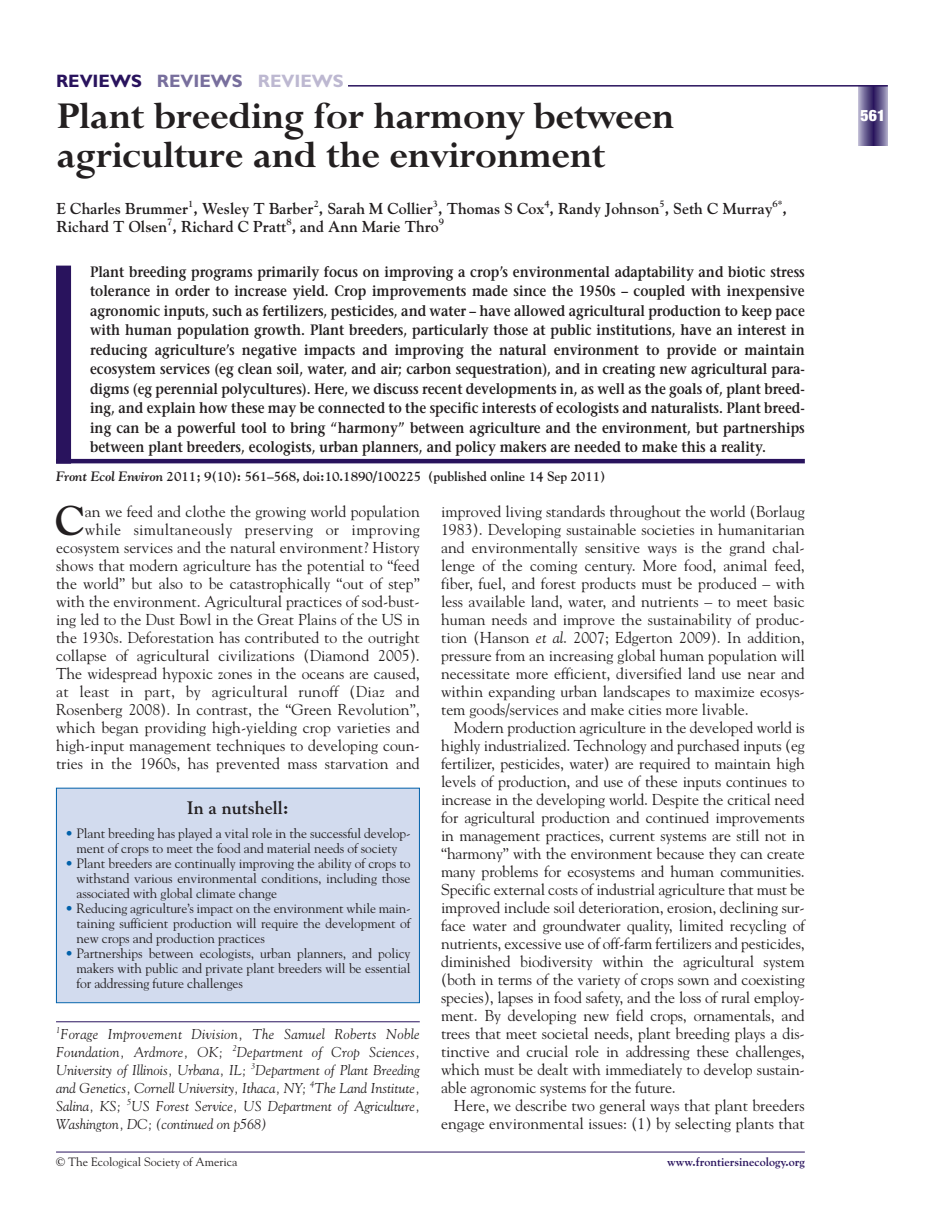
<style>
.page{position:relative;width:946px;height:1218px;background:#fff}
.page>*{position:absolute;margin:0;border:0;box-sizing:border-box;transform-origin:0 0}
.t1{font:700 42px/39px "Lapidary 333 BT";letter-spacing:-.005em;color:#231f20}
.t2{font:700 41.4px "Goudy";color:#231f20}
.t3{font:700 18px "Gill Sans";color:#29135d}
.t4{font:700 18px "Goudy";color:#231f20}
.t5{font:15.75px/18px "Goudy";color:#231f20;text-align:right}
.t6{font:700 15.75px "Goudy";color:#231f20}
.t7{font:900 condensed 15.75px "Helvetica Neue";color:#fff}
.t8{font:600 15px/19.5px "Stone Serif";color:#231f20;text-align:justify;scale:.88 1}
.t9{font:italic 14.25px/18px "Goudy";color:#231f20}
.t10{font:italic 14.25px/18px "Goudy";letter-spacing:.02em;color:#231f20}
.t11{font:13.5px/15px "Goudy";letter-spacing:-.01em;color:#231f20;text-align:justify}
.t12{font:700 13.5px "Goudy";letter-spacing:-.005em;color:#231f20}
.t13{font:12px "Goudy";color:#231f20}
.t14{font:700 12px "Goudy";color:#29135d}
.t15{font:700 9.45px "Goudy";color:#231f20}
.t16{font:italic 8.55px "Goudy";color:#231f20}
.s1{color:#786f9d}
.s2{color:#bdb8d1}
.s3{font-style:italic}
.s4{color:#0161aa}
</style>
<div class="page">
<svg style="left:858px;top:87px;width:29px;height:58px;background:#695e90"></svg>
<hr style="left:56px;top:85px;width:831px;height:2px;background:#29135d">
<hr style="left:56px;top:1151px;width:748px;height:1px;background:#29135d">
<div style="left:56px;top:61px;width:291px;height:30px;background:#fff"></div>
<div style="left:56px;top:266px;width:15px;height:198px;background:#29135d"></div>
<hr style="left:56px;top:459px;width:748px;height:4px;background:#29135d">
<div style="left:57px;top:788px;width:362px;height:214px;background:#d2dbee"></div>
<div style="left:56px;top:788px;width:364px;height:215px;border:1px solid #0161aa"></div>
<hr style="left:56px;top:1021px;width:364px;height:1px;background:#29135d">
<p class="t3" style="left:56px;top:74px;width:289px">REVIEWS <span class="s1">REVIEWS</span> <span class="s2">REVIEWS</span></p>
<h1 class="t1" style="left:56px;top:102px;width:619px">Plant breeding for harmony between agriculture and the environment</h1>
<p class="t6" style="left:56px;top:202px;width:717px">E Charles Brummer , Wesley T Barber , Sarah M Collier , Thomas S Cox , Randy Johnson , Seth C Murray</p>
<p class="t15" style="left:188px;top:200px;width:7px">1</p>
<p class="t15" style="left:313px;top:200px;width:7px">2</p>
<p class="t15" style="left:433px;top:200px;width:7px">3</p>
<p class="t15" style="left:544px;top:200px;width:7px">4</p>
<p class="t15" style="left:659px;top:200px;width:7px">5</p>
<p class="t15" style="left:772px;top:200px;width:11px">6*</p>
<p class="t6" style="left:782px;top:202px;width:6px">,</p>
<p class="t15" style="left:167px;top:218px;width:7px">7</p>
<p class="t15" style="left:286px;top:218px;width:7px">8</p>
<p class="t15" style="left:439px;top:218px;width:7px">9</p>
<p class="t6" style="left:56px;top:220px;width:384px">Richard T Olsen , Richard C Pratt , and Ann Marie Thro</p>
<p class="t8" style="left:90px;top:263px;width:813px">Plant breeding programs primarily focus on improving a crop’s environmental adaptability and biotic stress tolerance in order to increase yield. Crop improvements made since the 1950s – coupled with inexpensive agronomic inputs, such as fertilizers, pesticides, and water – have allowed agricultural production to keep pace with human population growth. Plant breeders, particularly those at public institutions, have an interest in reducing agriculture’s negative impacts and improving the natural environment to provide or maintain ecosystem services (eg clean soil, water, and air; carbon sequestration), and in creating new agricultural para&shy;digms (eg perennial polycultures). Here, we discuss recent developments in, as well as the goals of, plant breed&shy;ing, and explain how these may be connected to the specific interests of ecologists and naturalists. Plant breed&shy;ing can be a powerful tool to bring “harmony” between agriculture and the environment, but partnerships between plant breeders, ecologists, urban planners, and policy makers are needed to make this a reality.</p>
<p class="t12" style="left:56px;top:471px;width:551px"><span class="s3">Front Ecol Environ</span> 2011; 9(10): 561–568, doi:10.1890/100225 (published online 14 Sep 2011)</p>
<p class="t5" style="left:56px;top:504px;width:365px">an we feed and clothe the growing world population while simultaneously preserving or improving ecosystem services and the natural environment? History shows that modern agriculture has the potential to “feed the world” but also to be catastrophically “out of step” with the environment. Agricultural practices of sod-bust&shy;ing led to the Dust Bowl in the Great Plains of the US in the 1930s. Deforestation has contributed to the outright collapse of agricultural civilizations (Diamond 2005).<br>The widespread hypoxic zones in the oceans are caused, at least in part, by agricultural runoff (Diaz and Rosenberg 2008). In contrast, the “Green Revolution”, which began providing high-yielding crop varieties and high-input management techniques to developing coun&shy;tries in the 1960s, has prevented mass starvation and</p>
<p class="t5" style="left:441px;top:504px;width:365px;text-align:justify">improved living standards throughout the world (Borlaug 1983). Developing sustainable societies in humanitarian and environmentally sensitive ways is the grand chal&shy;lenge of the coming century. More food, animal feed, fiber, fuel, and forest products must be produced – with less available land, water, and nutrients – to meet basic human needs and improve the sustainability of produc&shy;tion (Hanson <span class="s3">et al</span>. 2007; Edgerton 2009). In addition, pressure from an increasing global human population will necessitate more efficient, diversified land use near and within expanding urban landscapes to maximize ecosys&shy;tem goods/services and make cities more livable.</p>
<h2 class="t2" style="left:55px;top:504px;width:31px">C</h2>
<p class="t5" style="left:441px;top:720px;width:365px;text-align:justify;text-indent:13px">Modern production agriculture in the developed world is highly industrialized. Technology and purchased inputs (eg fertilizer, pesticides, water) are required to maintain high levels of production, and use of these inputs continues to increase in the developing world. Despite the critical need for agricultural production and continued improvements in management practices, current systems are still not in “harmony” with the environment because they can create many problems for ecosystems and human communities.<br>Specific external costs of industrial agriculture that must be improved include soil deterioration, erosion, declining sur&shy;face water and groundwater quality, limited recycling of nutrients, excessive use of off-farm fertilizers and pesticides, diminished biodiversity within the agricultural system (both in terms of the variety of crops sown and coexisting species), lapses in food safety, and the loss of rural employ&shy;ment. By developing new field crops, ornamentals, and trees that meet societal needs, plant breeding plays a dis&shy;tinctive and crucial role in addressing these challenges, which must be dealt with immediately to develop sustain&shy;able agronomic systems for the future.</p>
<p class="t5" style="left:441px;top:1098px;width:365px">Here, we describe two general ways that plant breeders engage environmental issues: (1) by selecting plants that</p>
<p class="t4" style="left:187px;top:800px;width:103px">In a nutshell:</p>
<p class="t11" style="left:65px;top:826px;width:347px;text-align:center"><span class="s4">•</span> Plant breeding has played a vital role in the successful develop&shy;ment of crops to meet the food and material needs of society</p>
<p class="t11" style="left:76px;top:856px;width:335px;text-indent:-11px"><span class="s4">•</span> Plant breeders are continually improving the ability of crops to withstand various environmental conditions, including those associated with global climate change</p>
<p class="t11" style="left:76px;top:901px;width:335px;text-indent:-11px"><span class="s4">•</span> Reducing agriculture’s impact on the environment while main&shy;taining sufficient production will require the development of new crops and production practices</p>
<p class="t11" style="left:76px;top:946px;width:335px;text-indent:-11px"><span class="s4">•</span> Partnerships between ecologists, urban planners, and policy makers with public and private plant breeders will be essential for addressing future challenges</p>
<p class="t16" style="left:56px;top:1026px;width:6px">1</p>
<p class="t10" style="left:56px;top:1026px;width:365px;text-indent:4px">Forage Improvement Division, The Samuel Roberts Noble<br>Foundation, Ardmore, OK;</p>
<p class="t16" style="left:232px;top:1044px;width:6px">2</p>
<p class="t9" style="left:56px;top:1044px;width:365px;text-indent:181px">Department of Crop Sciences,<br>University of Illinois, Urbana, IL;</p>
<p class="t16" style="left:251px;top:1062px;width:6px">3</p>
<p class="t9" style="left:56px;top:1062px;width:365px;text-indent:199px">Department of Plant Breeding and Genetics, Cornell University, Ithaca, NY;</p>
<p class="t16" style="left:310px;top:1080px;width:6px">4</p>
<p class="t9" style="left:314px;top:1080px;width:107px">The Land Institute,</p>
<p class="t9" style="left:56px;top:1098px;width:67px">Salina, KS;</p>
<p class="t16" style="left:127px;top:1098px;width:6px">5</p>
<p class="t9" style="left:56px;top:1098px;width:365px;text-indent:75px">US Forest Service, US Department of Agriculture,<br>Washington, DC; (continued on p568)</p>
<p class="t13" style="left:56px;top:1157px;width:183px">© The Ecological Society of America</p>
<p class="t14" style="left:667px;top:1157px;width:139px">www.frontiersinecology.org</p>
<p class="t7" style="left:860px;top:110px;width:26px">561</p>
</div>
